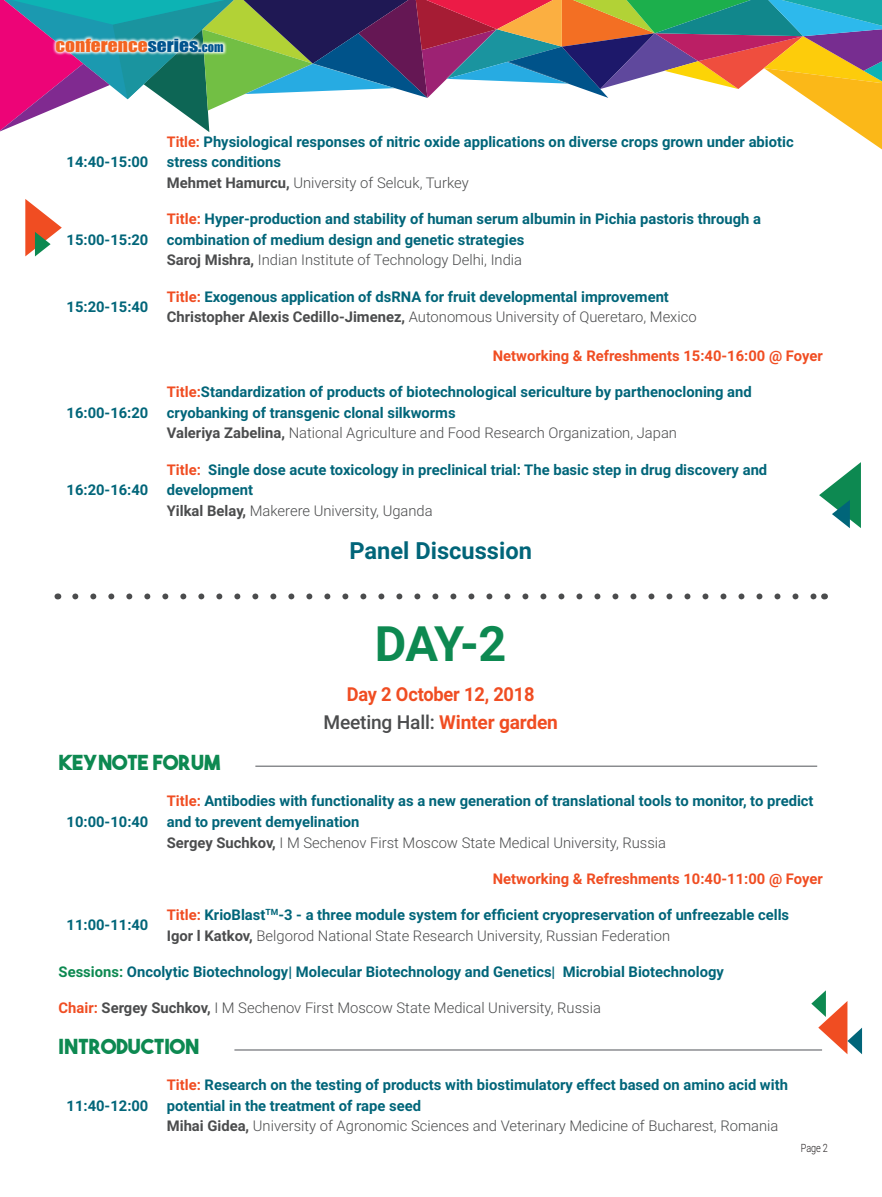
<style>
.page{position:relative;width:882px;height:1197px;background:#fff}
.page>*{position:absolute;margin:0;border:0;box-sizing:border-box;transform-origin:0 0}
.t1{font:700 48.82px "Roboto";color:#0d8951}
.t2{font:700 23.62px "Roboto";color:#016579}
.t3{font:20.65px "The Bold Font";color:#0d8951}
.t4{font:500 19.25px "Roboto";letter-spacing:-.01em;color:#4b4c4d}
.t5{font:700 19.25px "Roboto";letter-spacing:-.01em;color:#f04d22;scale:.95 1}
.t6{font:16.8px "Impact";color:#f36421;scale:1.16 1}
.t7{font:700 14.7px/20.7px "Roboto";color:#016579}
.t8{font:300 14.7px "Roboto";color:#4b4c4d}
.t9{font:700 14.7px "Roboto";color:#f04d22}
.t10{font:300 11.38px "Roboto";color:#231f20;scale:.8 1}
.s1{color:#00548e}
.s2{font-size:12.08px;color:#00548e}
.s3{color:#f04d22}
.s4{font-weight:700}
.s5{font-weight:700;color:#f04d22}
.s6{color:#0d8951}
</style>
<div class="page">
<svg style="left:0;top:0;width:882px;height:150px"></svg>
<svg style="left:819px;top:462px;width:42px;height:66px"></svg>
<svg style="left:811px;top:990px;width:51px;height:64px"></svg>
<svg style="left:52px;top:35px;width:175px;height:21px"></svg>
<svg style="left:25px;top:199px;width:37px;height:57px"></svg>
<svg style="left:75px;top:593px;width:740px;height:6px"></svg>
<hr style="left:255px;top:766px;width:562px;height:1px;background:#898b8e">
<hr style="left:234px;top:1049px;width:588px;height:2px;background:#898b8e">
<p class="t6" style="left:56px;top:32px;width:146px">CONFERENCE<span class="s1">SERIES.</span><span class="s2">COM</span></p>
<p class="t7" style="left:67px;top:151px;width:83px">14:40-15:00</p>
<p class="t7" style="left:67px;top:229px;width:83px">15:00-15:20</p>
<p class="t7" style="left:67px;top:296px;width:83px">15:20-15:40</p>
<p class="t7" style="left:67px;top:402px;width:83px">16:00-16:20</p>
<p class="t7" style="left:67px;top:479px;width:83px">16:20-16:40</p>
<p class="t7" style="left:167px;top:130px;width:628px"><span class="s3">Title:</span> Physiological responses of nitric oxide applications on diverse crops grown under abiotic stress conditions</p>
<p class="t8" style="left:167px;top:172px;width:303px"><span class="s4">Mehmet Hamurcu,</span> University of Selcuk, Turkey</p>
<p class="t7" style="left:167px;top:208px;width:596px"><span class="s3">Title:</span> Hyper-production and stability of human serum albumin in Pichia pastoris through a combination of medium design and genetic strategies</p>
<p class="t8" style="left:167px;top:250px;width:357px"><span class="s4">Saroj Mishra,</span> Indian Institute of Technology Delhi, India</p>
<p class="t7" style="left:167px;top:286px;width:504px"><span class="s3">Title:</span> Exogenous application of dsRNA for fruit developmental improvement</p>
<p class="t8" style="left:167px;top:307px;width:531px"><span class="s4">Christopher Alexis Cedillo-Jimenez,</span> Autonomous University of Queretaro, Mexico</p>
<p class="t9" style="left:493px;top:345px;width:332px">Networking &amp; Refreshments 15:40-16:00 @ Foyer</p>
<p class="t7" style="left:167px;top:381px;width:586px"><span class="s3">Title:</span>Standardization of products of biotechnological sericulture by parthenocloning and cryobanking of transgenic clonal silkworms</p>
<p class="t8" style="left:167px;top:423px;width:512px"><span class="s4">Valeriya Zabelina,</span> National Agriculture and Food Research Organization, Japan</p>
<p class="t7" style="left:167px;top:458px;width:602px"><span class="s3">Title:</span> Single dose acute toxicology in preclinical trial: The basic step in drug discovery and development</p>
<p class="t8" style="left:167px;top:500px;width:267px"><span class="s4">Yilkal Belay,</span> Makerere University, Uganda</p>
<p class="t2" style="left:349px;top:534px;width:184px">Panel Discussion</p>
<p class="t1" style="left:375px;top:610px;width:133px">DAY-2</p>
<p class="t5" style="left:347px;top:680px;width:199px">Day 2 October 12, 2018</p>
<p class="t4" style="left:323px;top:709px;width:236px">Meeting Hall: <span class="s5">Winter garden</span></p>
<p class="t3" style="left:59px;top:749px;width:163px">KEYNOTE FORUM</p>
<p class="t7" style="left:67px;top:811px;width:83px">10:00-10:40</p>
<p class="t7" style="left:167px;top:790px;width:648px"><span class="s3">Title:</span> Antibodies with functionality as a new generation of translational tools to monitor, to predict and to prevent demyelination</p>
<p class="t8" style="left:167px;top:832px;width:501px"><span class="s4">Sergey Suchkov,</span> I M Sechenov First Moscow State Medical University, Russia</p>
<p class="t9" style="left:493px;top:868px;width:332px">Networking &amp; Refreshments 10:40-11:00 @ Foyer</p>
<p class="t7" style="left:167px;top:904px;width:624px"><span class="s3">Title:</span> KrioBlast<sup>TM</sup>-3 - a three module system for efficient cryopreservation of unfreezable cells</p>
<p class="t8" style="left:167px;top:925px;width:505px"><span class="s4">Igor l Katkov,</span> Belgorod National State Research University, Russian Federation</p>
<p class="t7" style="left:59px;top:961px;width:667px"><span class="s6">Sessions:</span> Oncolytic Biotechnology| Molecular Biotechnology and Genetics| Microbial Biotechnology</p>
<p class="t8" style="left:59px;top:998px;width:544px"><span class="s5">Chair:</span> <span class="s4">Sergey Suchkov,</span> I M Sechenov First Moscow State Medical University, Russia</p>
<p class="t3" style="left:59px;top:1033px;width:142px">INTRODUCTION</p>
<p class="t7" style="left:67px;top:914px;width:83px">11:00-11:40</p>
<p class="t7" style="left:67px;top:1094px;width:83px">11:40-12:00</p>
<p class="t7" style="left:167px;top:1074px;width:623px"><span class="s3">Title:</span> Research on the testing of products with biostimulatory effect based on amino acid with potential in the treatment of rape seed</p>
<p class="t8" style="left:167px;top:1116px;width:613px"><span class="s4">Mihai Gidea,</span> University of Agronomic Sciences and Veterinary Medicine of Bucharest, Romania</p>
<p class="t10" style="left:801px;top:1140px;width:35px">Page 2</p>
</div>
